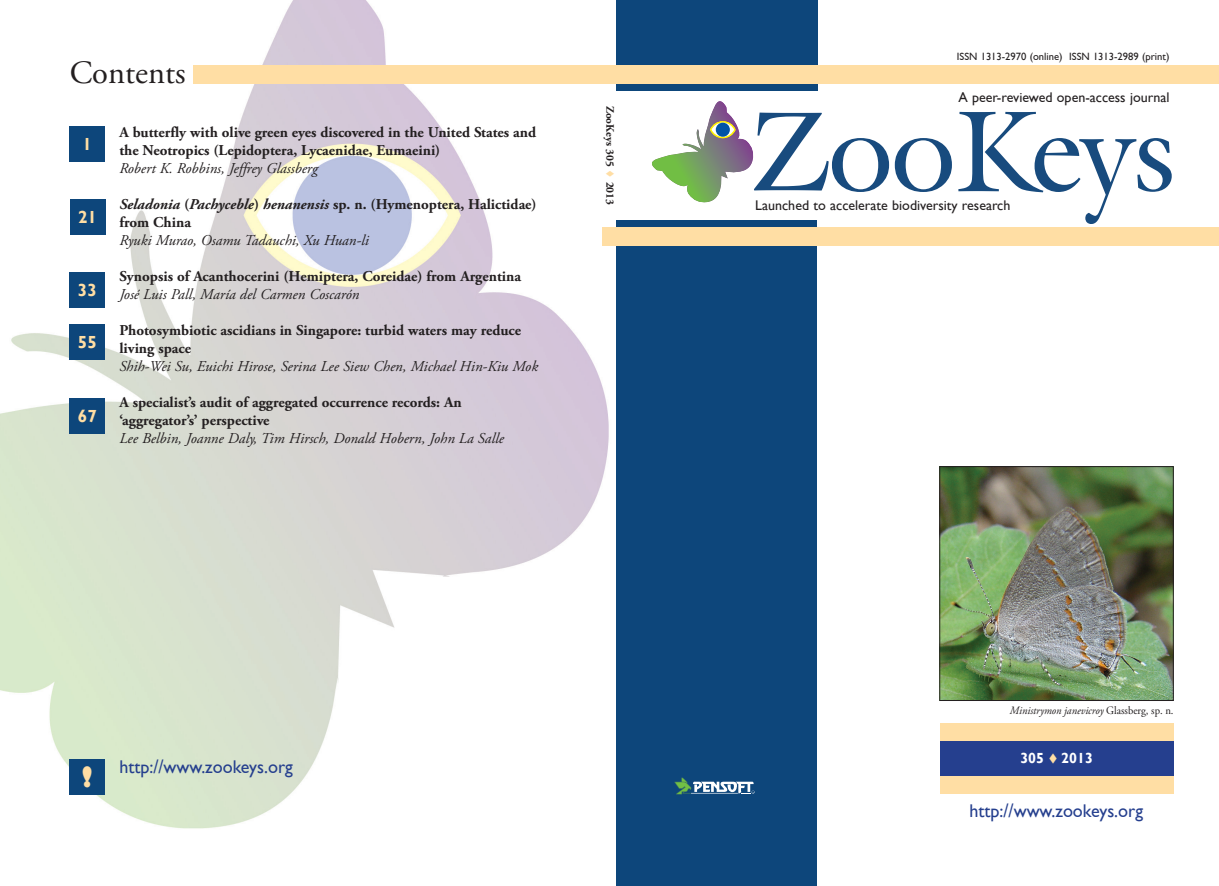
<style>
.page{position:relative;width:1219px;height:886px;background:#fff}
.page>*{position:absolute;margin:0;border:0;box-sizing:border-box;transform-origin:0 0}
.t1{font:32.5px "Adobe Garamond Pro";color:#231f20}
.t2{font:800 27.12px "Gill Sans";color:#ffdea4}
.t3{font:18.38px "Gill Sans";color:#253f8e}
.t4{font:700 17.5px "Gill Sans";color:#ffdea4}
.t5{font:700 15px/18px "Adobe Garamond Pro";color:#231f20}
.t6{font:italic 15px "Adobe Garamond Pro";color:#231f20}
.t7{font:700 14.62px "Gill Sans";color:#fff}
.t8{font:14px "Gill Sans";color:#231f20}
.t9{font:italic 11.25px "Adobe Garamond Pro";color:#231f20;scale:.95 1}
.t10{font:700 11.25px "Adobe Garamond Pro";color:#231f20}
.t11{font:10.62px "Gill Sans";color:#231f20}
.s1{font-style:italic}
.s2{color:#ffdea4}
.s3{font-style:normal}
</style>
<div class="page">
<img style="left:0;top:0;width:632px;height:829px">
<div style="left:616px;top:221px;width:201px;height:665px;background:#0d467b"></div>
<div style="left:616px;top:0;width:201px;height:91px;background:#0d467b"></div>
<svg style="left:674px;top:777px;width:81px;height:17px"></svg>
<div style="left:602px;top:228px;width:617px;height:18px;background:#ffdea4"></div>
<div style="left:70px;top:759px;width:35px;height:35px;background:#0d467b"></div>
<svg style="left:652px;top:101px;width:237px;height:102px"></svg>
<svg style="left:895px;top:138px;width:57px;height:54px"></svg>
<svg style="left:958px;top:112px;width:213px;height:112px"></svg>
<img style="left:941px;top:468px;width:231px;height:231px">
<div style="left:939px;top:466px;width:235px;height:235px;border:1px solid #231f20"></div>
<div style="left:70px;top:126px;width:35px;height:36px;background:#0d467b"></div>
<div style="left:70px;top:199px;width:35px;height:36px;background:#0d467b"></div>
<div style="left:70px;top:272px;width:35px;height:35px;background:#0d467b"></div>
<div style="left:70px;top:324px;width:35px;height:35px;background:#0d467b"></div>
<div style="left:70px;top:398px;width:35px;height:35px;background:#0d467b"></div>
<div style="left:940px;top:740px;width:234px;height:36px;background:#253f8e"></div>
<div style="left:940px;top:723px;width:234px;height:17px;background:#ffdea4"></div>
<div style="left:940px;top:776px;width:234px;height:18px;background:#ffdea4"></div>
<div style="left:194px;top:65px;width:1025px;height:19px;background:#ffdea4"></div>
<h1 class="t1" style="left:70px;top:53px;width:117px">Contents</h1>
<p class="t4" style="left:83px;top:134px;width:11px">1</p>
<p class="t4" style="left:78px;top:207px;width:20px">21</p>
<p class="t4" style="left:78px;top:279px;width:20px">33</p>
<p class="t4" style="left:78px;top:332px;width:20px">55</p>
<p class="t4" style="left:78px;top:405px;width:20px">67</p>
<p class="t5" style="left:119px;top:123px;width:418px">A butterfly with olive green eyes discovered in the United States and the Neotropics (Lepidoptera, Lycaenidae, Eumaeini)</p>
<p class="t6" style="left:119px;top:159px;width:200px">Robert K. Robbins, Jeffrey Glassberg</p>
<p class="t5" style="left:119px;top:195px;width:419px"><span class="s1">Seladonia</span> (<span class="s1">Pachyceble</span>) <span class="s1">henanensis</span> sp. n. (Hymenoptera, Halictidae) from China</p>
<p class="t6" style="left:119px;top:231px;width:251px">Ryuki Murao, Osamu Tadauchi, Xu Huan-li</p>
<p class="t5" style="left:119px;top:267px;width:403px">Synopsis of Acanthocerini (Hemiptera, Coreidae) from Argentina</p>
<p class="t6" style="left:119px;top:285px;width:242px">José Luis Pall, María del Carmen Coscarón</p>
<p class="t5" style="left:119px;top:321px;width:403px">Photosymbiotic ascidians in Singapore: turbid waters may reduce living space</p>
<p class="t6" style="left:119px;top:357px;width:420px">Shih-Wei Su, Euichi Hirose, Serina Lee Siew Chen, Michael Hin-Kiu Mok</p>
<p class="t5" style="left:119px;top:393px;width:344px">A specialist’s audit of aggregated occurrence records: An ‘aggregator’s’ perspective</p>
<p class="t6" style="left:119px;top:429px;width:386px">Lee Belbin, Joanne Daly, Tim Hirsch, Donald Hobern, John La Salle</p>
<p class="t10" style="left:617px;top:106px;width:101px;rotate:90deg">ZooKeys 305 <span class="s2">▼</span> 2013</p>
<h2 class="t2" style="left:82px;top:760px;width:12px">!</h2>
<p class="t3" style="left:119px;top:756px;width:175px">http://www.zookeys.org</p>
<p class="t11" style="left:957px;top:50px;width:214px">ISSN 1313-2970 (online) ISSN 1313-2989 (print)</p>
<p class="t8" style="left:958px;top:89px;width:213px">A peer-reviewed open-access journal</p>
<p class="t8" style="left:755px;top:197px;width:257px">Launched to accelerate biodiversity research</p>
<p class="t9" style="left:1010px;top:703px;width:174px">Ministrymon janevicroy <span class="s3">Glassberg, sp. n.</span></p>
<p class="t7" style="left:1020px;top:750px;width:74px">305 <span class="s2">▼</span> 2013</p>
<p class="t3" style="left:969px;top:799px;width:175px">http://www.zookeys.org</p>
</div>
